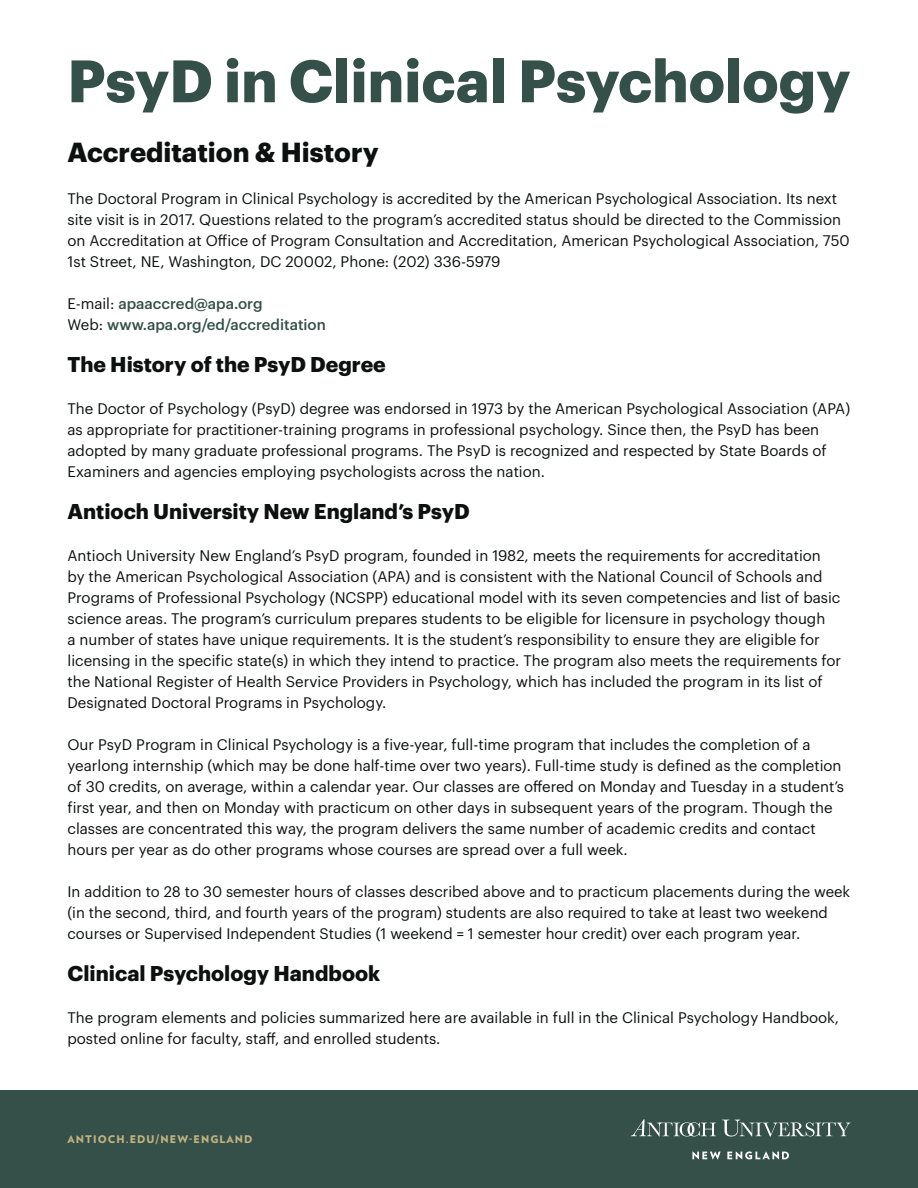
<style>
.page{position:relative;width:918px;height:1188px;background:#fff}
.page>*{position:absolute;margin:0;border:0;box-sizing:border-box;transform-origin:0 0}
.t1{font:700 58.5px "Graphik";color:#355049}
.t2{font:700 27px "Graphik";color:#0c110f}
.t3{font:700 21px "Graphik";color:#0c110f}
.t4{font:15px/21px "Graphik";color:#0c110f}
.t5{font:500 15px "Graphik";color:#355049}
.t6{font:900 10.5px "Verlag";letter-spacing:.1em;color:#c0b381}
.s1{font-weight:400;color:#0c110f}
</style>
<div class="page">
<div style="left:0;top:1091px;width:918px;height:97px;background:#355049"></div>
<svg style="left:692px;top:1151px;width:29px;height:8px"></svg>
<svg style="left:727px;top:1151px;width:62px;height:8px"></svg>
<svg style="left:722px;top:1120px;width:128px;height:17px"></svg>
<svg style="left:631px;top:1119px;width:85px;height:18px"></svg>
<p class="t1" style="left:68px;top:36px;width:785px">PsyD in Clinical Psychology</p>
<p class="t2" style="left:68px;top:132px;width:313px">Accreditation &amp; History</p>
<p class="t4" style="left:68px;top:187px;width:784px">The Doctoral Program in Clinical Psychology is accredited by the American Psychological Association. Its next site visit is in 2017. Questions related to the program’s accredited status should be directed to the Commission on Accreditation at Office of Program Consultation and Accreditation, American Psychological Association, 750<br>1st Street, NE, Washington, DC 20002, Phone: (202) 336-5979</p>
<p class="t5" style="left:68px;top:292px;width:197px"><span class="s1">E-mail:</span> apaaccred@apa.org</p>
<p class="t5" style="left:68px;top:313px;width:260px"><span class="s1">Web:</span> www.apa.org/ed/accreditation</p>
<p class="t3" style="left:68px;top:348px;width:320px">The History of the PsyD Degree</p>
<p class="t4" style="left:68px;top:397px;width:784px">The Doctor of Psychology (PsyD) degree was endorsed in 1973 by the American Psychological Association (APA) as appropriate for practitioner-training programs in professional psychology. Since then, the PsyD has been adopted by many graduate professional programs. The PsyD is recognized and respected by State Boards of Examiners and agencies employing psychologists across the nation.</p>
<p class="t3" style="left:68px;top:495px;width:404px">Antioch University New England’s PsyD</p>
<p class="t4" style="left:68px;top:544px;width:775px">Antioch University New England’s PsyD program, founded in 1982, meets the requirements for accreditation by the American Psychological Association (APA) and is consistent with the National Council of Schools and Programs of Professional Psychology (NCSPP) educational model with its seven competencies and list of basic science areas. The program’s curriculum prepares students to be eligible for licensure in psychology though<br>a number of states have unique requirements. It is the student’s responsibility to ensure they are eligible for licensing in the specific state(s) in which they intend to practice. The program also meets the requirements for the National Register of Health Service Providers in Psychology, which has included the program in its list of Designated Doctoral Programs in Psychology.</p>
<p class="t4" style="left:68px;top:733px;width:778px">Our PsyD Program in Clinical Psychology is a five-year, full-time program that includes the completion of a yearlong internship (which may be done half-time over two years). Full-time study is defined as the completion of 30 credits, on average, within a calendar year. Our classes are offered on Monday and Tuesday in a student’s first year, and then on Monday with practicum on other days in subsequent years of the program. Though the classes are concentrated this way, the program delivers the same number of academic credits and contact hours per year as do other programs whose courses are spread over a full week.</p>
<p class="t4" style="left:68px;top:880px;width:784px">In addition to 28 to 30 semester hours of classes described above and to practicum placements during the week (in the second, third, and fourth years of the program) students are also required to take at least two weekend courses or Supervised Independent Studies (1 weekend = 1 semester hour credit) over each program year.</p>
<p class="t3" style="left:68px;top:957px;width:314px">Clinical Psychology Handbook</p>
<p class="t4" style="left:68px;top:1006px;width:773px">The program elements and policies summarized here are available in full in the Clinical Psychology Handbook, posted online for faculty, staff, and enrolled students.</p>
<p class="t6" style="left:68px;top:1131px;width:187px">ANTIOCH.EDU/NEW-ENGLAND</p>
</div>
